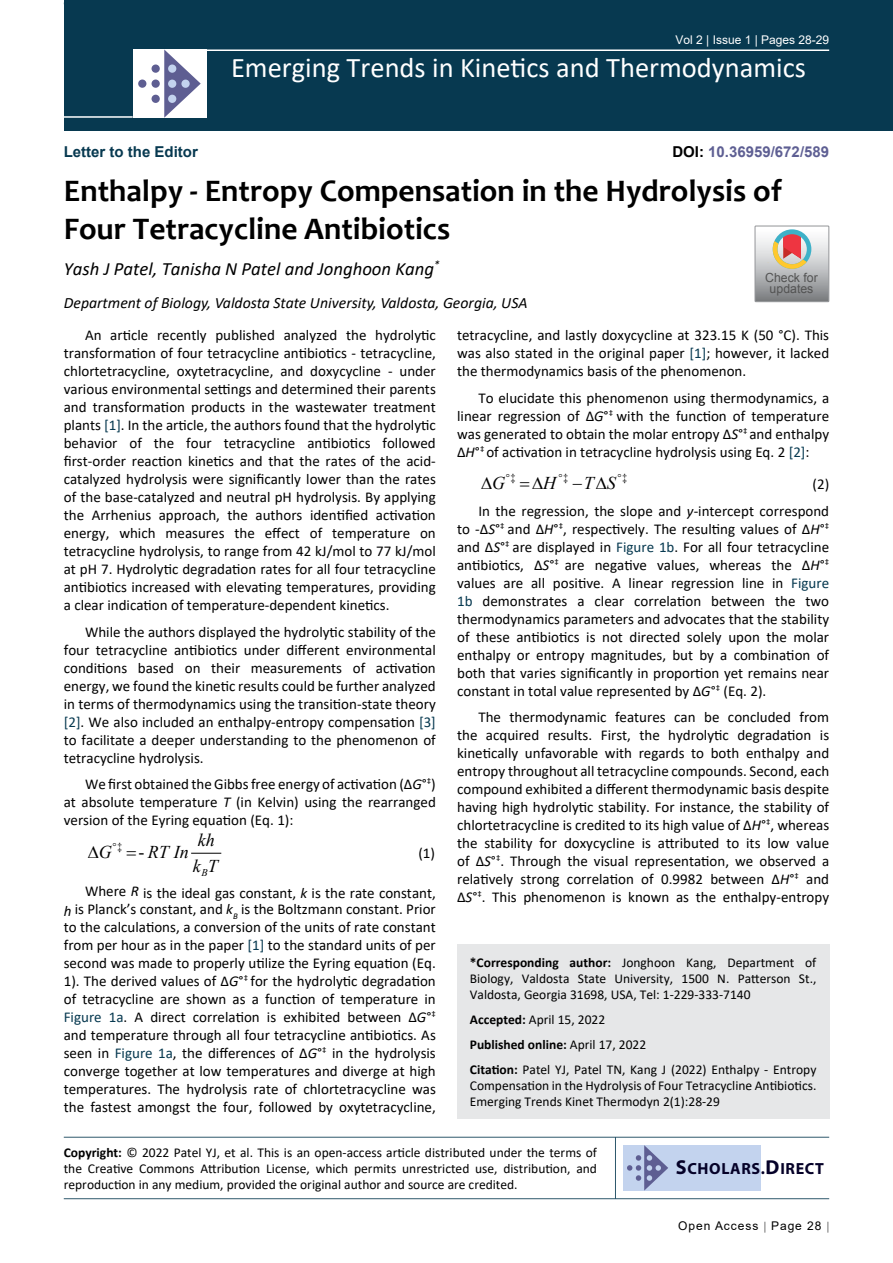
<style>
.page{position:relative;width:893px;height:1263px;background:#fff}
.page>*{position:absolute;margin:0;border:0;box-sizing:border-box;transform-origin:0 0}
.t1{font:700 31.5px/37.8px "Candara";color:#000}
.t2{font:28.5px "Calibri";color:#fff}
.t3{font:italic 18.75px "Calibri";color:#000}
.t4{font:italic 18px "Times New Roman";color:#000}
.t5{font:700 16.2px "Myriad Pro";letter-spacing:.04em;color:#050128}
.t6{font:italic 15.75px "Calibri";color:#000}
.t7{font:15px/18px "Calibri";color:#000;text-align:justify}
.t8{font:700 15px "Arial";color:#5e5f93}
.t9{font:700 15px "Arial";color:#073950}
.t10{font:13.5px/16.2px "Calibri";color:#000;text-align:justify}
.t11{font:12.6px/10.8px "Arial";color:#535353;text-align:center}
.t12{font:12px "Arial";color:#fff}
.t13{font:12px "Arial";letter-spacing:.08em;color:#000}
.t14{font:10.35px "Times New Roman";color:#000}
.t15{font:italic 10.35px "Times New Roman";color:#000}
.s1{color:#000}
.s2{color:#073950}
.s3{font-style:italic}
.s4{font-size:18px}
.s5{font-weight:700}
.s6{font-size:20.25px}
</style>
<div class="page">
<div style="left:64px;top:0;width:829px;height:131px;background:#073950"></div>
<hr style="left:204px;top:49px;width:625px;height:2px;background:#fff">
<hr style="left:64px;top:116px;width:69px;height:2px;background:#fff">
<div style="left:133px;top:49px;width:74px;height:69px;background:#fff"></div>
<svg style="left:164px;top:49px;width:37px;height:69px"></svg>
<div style="left:152px;top:65px;width:8px;height:8px;background:#5e5e92;border-radius:50%"></div>
<div style="left:138px;top:80px;width:8px;height:8px;background:#5e5e92;border-radius:50%"></div>
<div style="left:152px;top:80px;width:8px;height:8px;background:#5e5e92;border-radius:50%"></div>
<div style="left:168px;top:80px;width:8px;height:8px;background:#c3d3ee;border-radius:50%"></div>
<div style="left:181px;top:80px;width:9px;height:8px;background:#c3d3ee;border-radius:50%"></div>
<div style="left:168px;top:95px;width:8px;height:8px;background:#c3d3ee;border-radius:50%"></div>
<div style="left:168px;top:65px;width:8px;height:8px;background:#c3d3ee;border-radius:50%"></div>
<div style="left:152px;top:95px;width:8px;height:8px;background:#5e5e92;border-radius:50%"></div>
<hr style="left:64px;top:1137px;width:765px;height:1px;background:#073950">
<hr style="left:64px;top:1198px;width:765px;height:1px;background:#073950">
<hr style="left:615px;top:1137px;width:1px;height:62px;background:#073950">
<div style="left:623px;top:1145px;width:138px;height:45px;background:#c3d3ee"></div>
<svg style="left:627px;top:1145px;width:41px;height:45px"></svg>
<div style="left:457px;top:944px;width:372px;height:175px;background:#e6e7e8"></div>
<svg style="left:192px;top:853px;width:29px;height:1px"></svg>
<svg style="left:755px;top:226px;width:74px;height:76px;background:#bdb6b3"></svg>
<p class="t12" style="left:675px;top:31px;width:155px">Vol 2 | Issue 1 | Pages 28-29</p>
<p class="t9" style="left:64px;top:141px;width:136px">Letter to the Editor</p>
<h2 class="t2" style="left:231px;top:48px;width:576px">Emerging Trends in Kinetics and Thermodynamics</h2>
<p class="t8" style="left:672px;top:141px;width:158px"><span class="s1">DOI:</span> 10.36959/672/589</p>
<h1 class="t1" style="left:64px;top:172px;width:720px">Enthalpy - Entropy Compensation in the Hydrolysis of<br>Four Tetracycline Antibiotics</h1>
<p class="t3" style="left:64px;top:255px;width:377px">Yash J Patel, Tanisha N Patel and Jonghoon Kang<sup>*</sup></p>
<p class="t6" style="left:64px;top:291px;width:465px">Department of Biology, Valdosta State University, Valdosta, Georgia, USA</p>
<p class="t7" style="left:64px;top:326px;width:374px;text-indent:21px">An article recently published analyzed the hydrolytic transformation of four tetracycline antibiotics - tetracycline, chlortetracycline, oxytetracycline, and doxycycline - under various environmental settings and determined their parents and transformation products in the wastewater treatment plants <span class="s2">[1]</span>. In the article, the authors found that the hydrolytic behavior of the four tetracycline antibiotics followed first-order reaction kinetics and that the rates of the acid&shy;catalyzed hydrolysis were significantly lower than the rates of the base-catalyzed and neutral pH hydrolysis. By applying the Arrhenius approach, the authors identified activation energy, which measures the effect of temperature on tetracycline hydrolysis, to range from 42 kJ/mol to 77 kJ/mol at pH 7. Hydrolytic degradation rates for all four tetracycline antibiotics increased with elevating temperatures, providing a clear indication of temperature-dependent kinetics.</p>
<p class="t7" style="left:64px;top:622px;width:374px;text-indent:21px">While the authors displayed the hydrolytic stability of the four tetracycline antibiotics under different environmental conditions based on their measurements of activation energy, we found the kinetic results could be further analyzed in terms of thermodynamics using the transition-state theory <span class="s2">[2]</span>. We also included an enthalpy-entropy compensation <span class="s2">[3] </span>to facilitate a deeper understanding to the phenomenon of tetracycline hydrolysis.</p>
<p class="t7" style="left:64px;top:775px;width:374px;text-indent:21px">We first obtained the Gibbs free energy of activation (∆<span class="s3">G</span>°<sup>‡</sup>) at absolute temperature <span class="s3">T</span> (in Kelvin) using the rearranged version of the Eyring equation (Eq. 1):</p>
<p class="t14" style="left:117px;top:839px;width:29px">‡ <span class="s4">-</span></p>
<p class="t15" style="left:201px;top:866px;width:8px">B</p>
<p class="t11" style="left:765px;top:273px;width:54px">Check for updates</p>
<p class="t7" style="left:457px;top:326px;width:374px">tetracycline, and lastly doxycycline at 323.15 K (50 °C). This was also stated in the original paper <span class="s2">[1]</span>; however, it lacked the thermodynamics basis of the phenomenon.</p>
<p class="t7" style="left:457px;top:388px;width:374px;text-indent:21px">To elucidate this phenomenon using thermodynamics, a linear regression of ∆<span class="s3">G</span>°<sup>‡</sup> with the function of temperature was generated to obtain the molar entropy ∆<span class="s3">S</span>°<sup>‡</sup> and enthalpy ∆<span class="s3">H</span>°<sup>‡</sup> of activation in tetracycline hydrolysis using Eq. 2 <span class="s2">[2]</span>:</p>
<p class="t14" style="left:511px;top:470px;width:7px">‡</p>
<p class="t14" style="left:563px;top:470px;width:7px">‡</p>
<p class="t14" style="left:622px;top:470px;width:7px">‡</p>
<p class="t4" style="left:481px;top:471px;width:25px">∆G</p>
<p class="t4" style="left:532px;top:471px;width:25px">∆H</p>
<p class="t4" style="left:584px;top:471px;width:34px">T S</p>
<p class="t7" style="left:478px;top:470px;width:352px;line-height:26.5px;text-align:right">(2)<br>In the regression, the slope and <span class="s3">y</span>-intercept correspond</p>
<p class="t7" style="left:457px;top:519px;width:374px">to -∆<span class="s3">S</span>°<sup>‡</sup> and ∆<span class="s3">H</span>°<sup>‡</sup>, respectively. The resulting values of ∆<span class="s3">H</span>°<sup>‡ </sup>and ∆<span class="s3">S</span>°<sup>‡</sup> are displayed in <span class="s2">Figure 1b</span>. For all four tetracycline antibiotics, ∆<span class="s3">S</span>°<sup>‡</sup> are negative values, whereas the ∆<span class="s3">H</span>°<sup>‡ </sup>values are all positive. A linear regression line in <span class="s2">Figure 1b</span> demonstrates a clear correlation between the two thermodynamics parameters and advocates that the stability of these antibiotics is not directed solely upon the molar enthalpy or entropy magnitudes, but by a combination of both that varies significantly in proportion yet remains near constant in total value represented by ∆<span class="s3">G</span>°<sup>‡</sup> (Eq. 2).</p>
<p class="t7" style="left:457px;top:708px;width:374px;text-indent:21px">The thermodynamic features can be concluded from the acquired results. First, the hydrolytic degradation is kinetically unfavorable with regards to both enthalpy and entropy throughout all tetracycline compounds. Second, each compound exhibited a different thermodynamic basis despite having high hydrolytic stability. For instance, the stability of chlortetracycline is credited to its high value of ∆<span class="s3">H</span>°<sup>‡</sup>, whereas the stability for doxycycline is attributed to its low value of ∆<span class="s3">S</span>°<sup>‡</sup>. Through the visual representation, we observed a relatively strong correlation of 0.9982 between ∆<span class="s3">H</span>°<sup>‡</sup> and ∆<span class="s3">S</span>°<sup>‡</sup>. This phenomenon is known as the enthalpy-entropy</p>
<p class="t4" style="left:198px;top:828px;width:18px">kh</p>
<p class="t4" style="left:88px;top:839px;width:25px">∆G</p>
<p class="t4" style="left:148px;top:839px;width:43px">RT In</p>
<p class="t7" style="left:418px;top:843px;width:18px">(1)</p>
<p class="t7" style="left:64px;top:884px;width:374px;line-height:16.5px;text-align:right">Where <span class="s3">R</span> is the ideal gas constant, <span class="s3">k</span> is the rate constant,<br><span class="s3">h</span> is Planck’s constant, and <span class="s3">k</span><sub>B</sub> is the Boltzmann constant. Prior</p>
<p class="t7" style="left:64px;top:918px;width:374px">to the calculations, a conversion of the units of rate constant from per hour as in the paper <span class="s2">[1]</span> to the standard units of per second was made to properly utilize the Eyring equation (Eq.<br>1). The derived values of ∆<span class="s3">G</span>°<sup>‡</sup> for the hydrolytic degradation of tetracycline are shown as a function of temperature in <span class="s2">Figure 1a</span>. A direct correlation is exhibited between ∆<span class="s3">G</span>°<sup>‡ </sup>and temperature through all four tetracycline antibiotics. As seen in <span class="s2">Figure 1a</span>, the differences of ∆<span class="s3">G</span>°<sup>‡</sup> in the hydrolysis converge together at low temperatures and diverge at high temperatures. The hydrolysis rate of chlortetracycline was the fastest amongst the four, followed by oxytetracycline,</p>
<p class="t4" style="left:193px;top:853px;width:27px">k T</p>
<p class="t10" style="left:470px;top:954px;width:348px"><span class="s5">*Corresponding author:</span> Jonghoon Kang, Department of Biology, Valdosta State University, 1500 N. Patterson St., Valdosta, Georgia 31698, USA, Tel: 1-229-333-7140</p>
<p class="t10" style="left:470px;top:1007px;width:348px;line-height:24.8px;text-align:left"><span class="s5">Accepted:</span> April 15, 2022<br><span class="s5">Published online:</span> April 17, 2022<br><span class="s5">Citation:</span> Patel YJ, Patel TN, Kang J (2022) Enthalpy - Entropy</p>
<p class="t10" style="left:470px;top:1077px;width:348px">Compensation in the Hydrolysis of Four Tetracycline Antibiotics.<br>Emerging Trends Kinet Thermodyn 2(1):28-29</p>
<p class="t10" style="left:64px;top:1144px;width:535px"><span class="s5">Copyright:</span> © 2022 Patel YJ, et al. This is an open-access article distributed under the terms of the Creative Commons Attribution License, which permits unrestricted use, distribution, and reproduction in any medium, provided the original author and source are credited.</p>
<p class="t5" style="left:676px;top:1158px;width:150px"><span class="s6">S</span>CHOLARS.<span class="s6">D</span>IRECT</p>
<p class="t13" style="left:678px;top:1217px;width:145px">Open Access Page 28</p>
</div>
